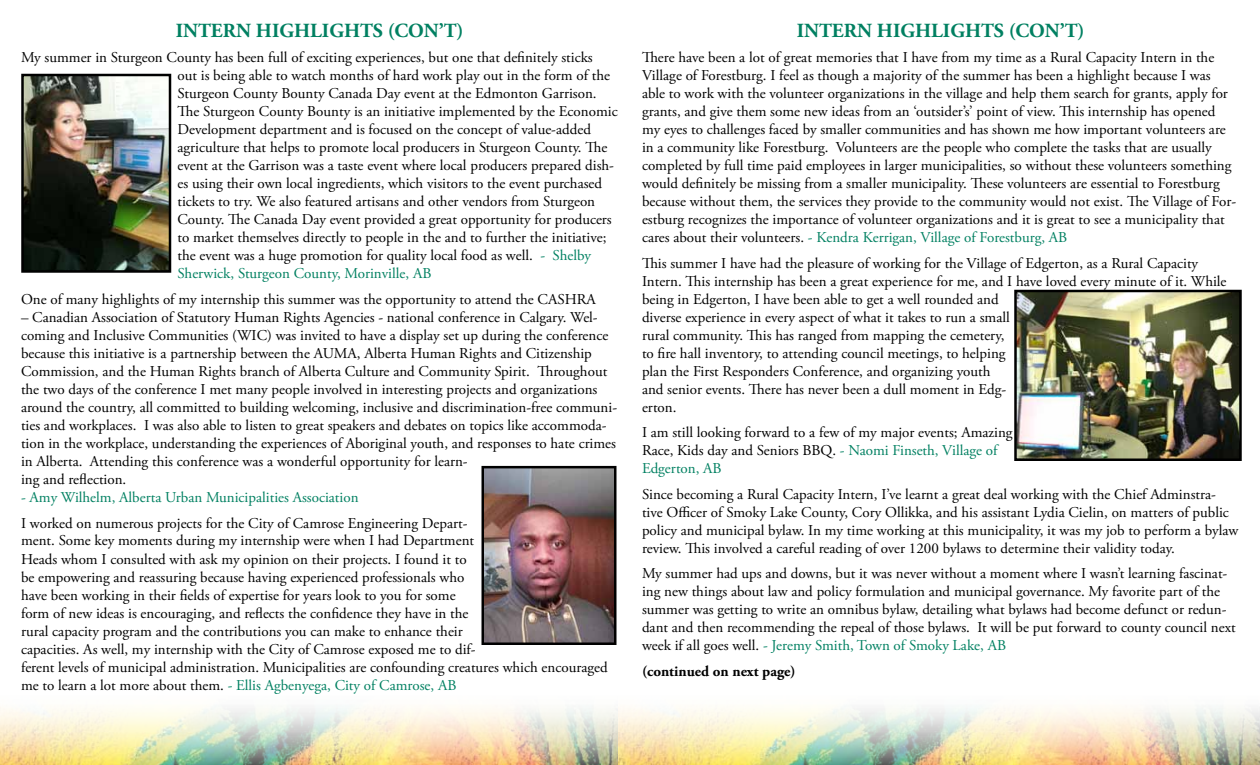
<style>
.page{position:relative;width:1260px;height:765px;background:#fff}
.page>*{position:absolute;margin:0;border:0;box-sizing:border-box;transform-origin:0 0}
.t1{font:700 20px "Adobe Garamond Pro";color:#008061}
.t2{font:15px/18px "Adobe Garamond Pro";color:#000}
.t3{font:700 15px "Adobe Garamond Pro";color:#000}
.s1{color:#008061}
</style>
<div class="page">
<img style="left:0;top:707px;width:1260px;height:58px">
<img style="left:24px;top:77px;width:144px;height:193px">
<div style="left:21px;top:74px;width:150px;height:199px;border:2px solid #000"></div>
<img style="left:485px;top:469px;width:129px;height:173px">
<div style="left:482px;top:466px;width:135px;height:179px;border:2px solid #000"></div>
<img style="left:1017px;top:293px;width:222px;height:165px">
<div style="left:1014px;top:290px;width:228px;height:171px;border:2px solid #000"></div>
<p class="t1" style="left:176px;top:19px;width:289px">INTERN HIGHLIGHTS (CON’T)</p>
<p class="t2" style="left:177px;top:49px;width:442px;text-indent:-156px">My summer in Sturgeon County has been full of exciting experiences, but one that definitely sticks<br>out is being able to watch months of hard work play out in the form of the Sturgeon County Bounty Canada Day event at the Edmonton Garrison.<br>The Sturgeon County Bounty is an initiative implemented by the Economic Development department and is focused on the concept of value-added agriculture that helps to promote local producers in Sturgeon County. The event at the Garrison was a taste event where local producers prepared dish&shy;es using their own local ingredients, which visitors to the event purchased tickets to try. We also featured artisans and other vendors from Sturgeon County. The Canada Day event provided a great opportunity for producers to market themselves directly to people in the and to further the initiative; the event was a huge promotion for quality local food as well. <span class="s1">- Shelby Sherwick, Sturgeon County, Morinville, AB</span></p>
<p class="t2" style="left:21px;top:291px;width:576px">One of many highlights of my internship this summer was the opportunity to attend the CASHRA</p>
<p class="t2" style="left:21px;top:309px;width:598px">– Canadian Association of Statutory Human Rights Agencies - national conference in Calgary. Wel&shy;coming and Inclusive Communities (WIC) was invited to have a display set up during the conference because this initiative is a partnership between the AUMA, Alberta Human Rights and Citizenship Commission, and the Human Rights branch of Alberta Culture and Community Spirit. Throughout the two days of the conference I met many people involved in interesting projects and organizations around the country, all committed to building welcoming, inclusive and discrimination-free communi&shy;ties and workplaces. I was also able to listen to great speakers and debates on topics like accommoda&shy;tion in the workplace, understanding the experiences of Aboriginal youth, and responses to hate crimes in Alberta. Attending this conference was a wonderful opportunity for learn-<br>ing and reflection.</p>
<p class="t2" style="left:21px;top:485px;width:448px;line-height:25.5px"><span class="s1">- Amy Wilhelm, Alberta Urban Municipalities Association<br></span>I worked on numerous projects for the City of Camrose Engineering Depart-</p>
<p class="t2" style="left:21px;top:532px;width:588px">ment. Some key moments during my internship were when I had Department<br>Heads whom I consulted with ask my opinion on their projects. I found it to<br>be empowering and reassuring because having experienced professionals who<br>have been working in their fields of expertise for years look to you for some<br>form of new ideas is encouraging, and reflects the confidence they have in the<br>rural capacity program and the contributions you can make to enhance their<br>capacities. As well, my internship with the City of Camrose exposed me to dif-<br>ferent levels of municipal administration. Municipalities are confounding creatures which encouraged me to learn a lot more about them. <span class="s1">- Ellis Agbenyega, City of Camrose, AB</span></p>
<p class="t1" style="left:797px;top:19px;width:289px">INTERN HIGHLIGHTS (CON’T)</p>
<p class="t2" style="left:642px;top:49px;width:596px">There have been a lot of great memories that I have from my time as a Rural Capacity Intern in the Village of Forestburg. I feel as though a majority of the summer has been a highlight because I was able to work with the volunteer organizations in the village and help them search for grants, apply for grants, and give them some new ideas from an ‘outsider’s’ point of view. This internship has opened my eyes to challenges faced by smaller communities and has shown me how important volunteers are in a community like Forestburg. Volunteers are the people who complete the tasks that are usually completed by full time paid employees in larger municipalities, so without these volunteers something would definitely be missing from a smaller municipality. These volunteers are essential to Forestburg because without them, the services they provide to the community would not exist. The Village of For&shy;estburg recognizes the importance of volunteer organizations and it is great to see a municipality that cares about their volunteers. <span class="s1">- Kendra Kerrigan, Village of Forestburg, AB</span></p>
<p class="t2" style="left:642px;top:255px;width:586px">This summer I have had the pleasure of working for the Village of Edgerton, as a Rural Capacity Intern. This internship has been a great experience for me, and I have loved every minute of it. While being in Edgerton, I have been able to get a well rounded and<br>diverse experience in every aspect of what it takes to run a small<br>rural community. This has ranged from mapping the cemetery,<br>to fire hall inventory, to attending council meetings, to helping<br>plan the First Responders Conference, and organizing youth<br>and senior events. There has never been a dull moment in Edg-<br>erton.</p>
<p class="t2" style="left:642px;top:424px;width:372px">I am still looking forward to a few of my major events; Amazing<br>Race, Kids day and Seniors BBQ. <span class="s1">- Naomi Finseth, Village of<br>Edgerton, AB</span></p>
<p class="t2" style="left:642px;top:486px;width:598px">Since becoming a Rural Capacity Intern, I’ve learnt a great deal working with the Chief Adminstra&shy;tive Officer of Smoky Lake County, Cory Ollikka, and his assistant Lydia Cielin, on matters of public policy and municipal bylaw. In my time working at this municipality, it was my job to perform a bylaw review. This involved a careful reading of over 1200 bylaws to determine their validity today.</p>
<p class="t2" style="left:642px;top:565px;width:595px">My summer had ups and downs, but it was never without a moment where I wasn’t learning fascinat&shy;ing new things about law and policy formulation and municipal governance. My favorite part of the summer was getting to write an omnibus bylaw, detailing what bylaws had become defunct or redun&shy;dant and then recommending the repeal of those bylaws. It will be put forward to county council next week if all goes well. <span class="s1">- Jeremy Smith, Town of Smoky Lake, AB</span></p>
<p class="t3" style="left:642px;top:663px;width:155px">(continued on next page)</p>
</div>
